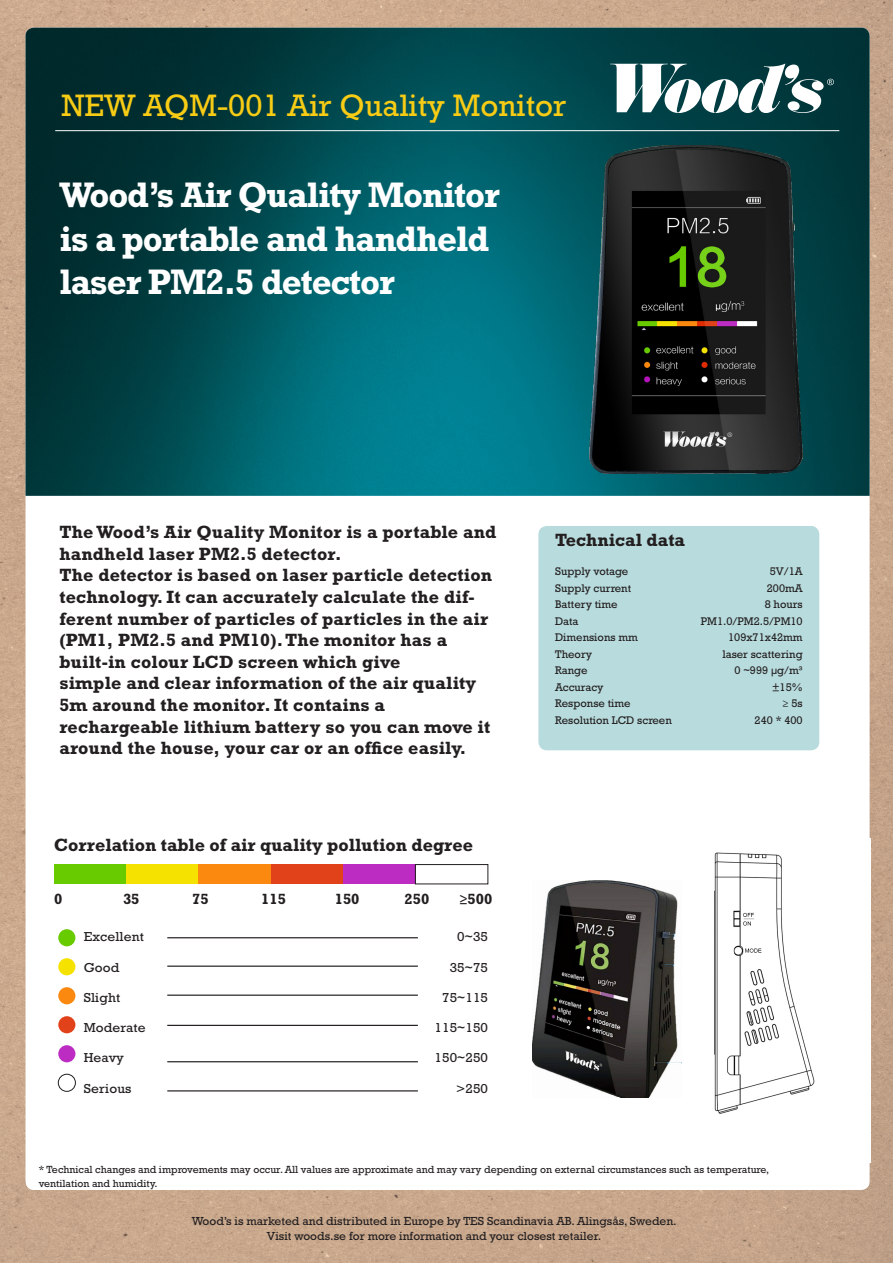
<style>
.page{position:relative;width:893px;height:1263px;background:#fff}
.page>*{position:absolute;margin:0;border:0;box-sizing:border-box;transform-origin:0 0}
.t1{font:700 36px/43.2px "Rockwell Std";letter-spacing:-.03em;color:#fff}
.t2{font:31.5px "Rockwell Std";color:#f8cc15}
.t3{font:700 18px/21.6px "Rockwell Std";letter-spacing:.01em;color:#231f20}
.t4{font:700 15px "Rockwell Std";color:#231f20}
.t5{font:13.2px "Rockwell Std";letter-spacing:.01em;color:#231f20;scale:1.04 1}
.t6{font:11.85px "Rockwell Std";color:#231f20}
.t7{font:11.25px "Rockwell Std";color:#231f20}
.t8{font:10.5px "Rockwell Std";color:#231f20}
</style>
<div class="page">
<img style="left:0;top:0;width:892px;height:1263px">
<div style="left:26px;top:28px;width:844px;height:1162px;background:#fff;border-radius:9px"></div>
<img style="left:26px;top:28px;width:844px;height:468px">
<svg style="left:610px;top:64px;width:224px;height:49px"></svg>
<hr style="left:55px;top:130px;width:784px;height:1px;background:#fff">
<img style="left:589px;top:146px;width:214px;height:328px">
<div style="left:538px;top:526px;width:281px;height:224px;background:#b8dbdd;border-radius:9px"></div>
<div style="left:54px;top:865px;width:72px;height:19px;background:#68cb00"></div>
<div style="left:127px;top:865px;width:72px;height:19px;background:#f5e200"></div>
<div style="left:199px;top:865px;width:72px;height:19px;background:#fb890f"></div>
<div style="left:271px;top:865px;width:72px;height:19px;background:#e1421a"></div>
<div style="left:343px;top:865px;width:73px;height:19px;background:#bc2cc2"></div>
<div style="left:415px;top:864px;width:73px;height:20px;border:1px solid #231f20"></div>
<div style="left:58px;top:929px;width:17px;height:17px;background:#68cb00;border-radius:50%"></div>
<div style="left:58px;top:958px;width:17px;height:17px;background:#f5e200;border-radius:50%"></div>
<div style="left:58px;top:987px;width:17px;height:17px;background:#fb890f;border-radius:50%"></div>
<div style="left:58px;top:1016px;width:17px;height:17px;background:#e1421a;border-radius:50%"></div>
<div style="left:58px;top:1045px;width:17px;height:17px;background:#bc2cc2;border-radius:50%"></div>
<div style="left:58px;top:1074px;width:18px;height:17px;border:1px solid #231f20;border-radius:50%"></div>
<hr style="left:167px;top:937px;width:251px;height:1px;background:#231f20">
<hr style="left:167px;top:965px;width:251px;height:2px;background:#231f20">
<hr style="left:167px;top:994px;width:251px;height:2px;background:#231f20">
<hr style="left:167px;top:1025px;width:251px;height:1px;background:#231f20">
<hr style="left:167px;top:1061px;width:251px;height:1px;background:#231f20">
<hr style="left:167px;top:1090px;width:251px;height:1px;background:#231f20">
<img style="left:681px;top:838px;width:190px;height:324px">
<img style="left:532px;top:880px;width:146px;height:218px">
<svg style="left:655px;top:1062px;width:26px;height:2px"></svg>
<svg style="left:664px;top:965px;width:9px;height:2px"></svg>
<p class="t2" style="left:62px;top:87px;width:506px">NEW AQM-001 Air Quality Monitor</p>
<p class="t1" style="left:59px;top:173px;width:442px">Wood’s Air Quality Monitor is a portable and handheld laser PM2.5 detector</p>
<p class="t3" style="left:59px;top:521px;width:439px">The Wood’s Air Quality Monitor is a portable and handheld laser PM2.5 detector.</p>
<p class="t3" style="left:59px;top:564px;width:434px">The detector is based on laser particle detection technology. It can accurately calculate the dif&shy;ferent number of particles of particles in the air (PM1, PM2.5 and PM10). The monitor has a</p>
<p class="t3" style="left:59px;top:651px;width:343px">built-in colour LCD screen which give</p>
<p class="t3" style="left:59px;top:672px;width:418px">simple and clear information of the air quality<br>5m around the monitor. It contains a</p>
<p class="t3" style="left:59px;top:715px;width:432px">rechargeable lithium battery so you can move it around the house, your car or an office easily.</p>
<p class="t3" style="left:54px;top:833px;width:420px">Correlation table of air quality pollution degree</p>
<p class="t4" style="left:54px;top:890px;width:10px">0</p>
<p class="t4" style="left:123px;top:890px;width:18px">35</p>
<p class="t4" style="left:192px;top:890px;width:18px">75</p>
<p class="t4" style="left:261px;top:890px;width:26px">115</p>
<p class="t4" style="left:335px;top:890px;width:26px">150</p>
<p class="t4" style="left:405px;top:890px;width:26px">250</p>
<p class="t4" style="left:459px;top:890px;width:34px">≥500</p>
<p class="t5" style="left:84px;top:929px;width:59px">Excellent</p>
<p class="t5" style="left:457px;top:929px;width:31px">0~35</p>
<p class="t5" style="left:84px;top:959px;width:36px">Good</p>
<p class="t5" style="left:450px;top:959px;width:38px">35~75</p>
<p class="t5" style="left:84px;top:990px;width:37px">Slight</p>
<p class="t5" style="left:442px;top:990px;width:46px">75~115</p>
<p class="t5" style="left:84px;top:1020px;width:61px">Moderate</p>
<p class="t5" style="left:435px;top:1020px;width:53px">115~150</p>
<p class="t5" style="left:84px;top:1050px;width:40px">Heavy</p>
<p class="t5" style="left:435px;top:1050px;width:53px">150~250</p>
<p class="t5" style="left:84px;top:1080px;width:48px">Serious</p>
<p class="t5" style="left:456px;top:1080px;width:32px">&gt;250</p>
<p class="t3" style="left:555px;top:529px;width:131px">Technical data</p>
<p class="t7" style="left:555px;top:565px;width:75px">Supply votage</p>
<p class="t7" style="left:770px;top:565px;width:34px">5V/1A</p>
<p class="t7" style="left:555px;top:581px;width:78px">Supply current</p>
<p class="t7" style="left:767px;top:581px;width:37px">200mA</p>
<p class="t7" style="left:555px;top:598px;width:64px">Battery time</p>
<p class="t7" style="left:765px;top:598px;width:39px">8 hours</p>
<p class="t7" style="left:555px;top:614px;width:25px">Data</p>
<p class="t7" style="left:701px;top:614px;width:103px">PM1.0/PM2.5/PM10</p>
<p class="t7" style="left:555px;top:631px;width:84px">Dimensions mm</p>
<p class="t7" style="left:728px;top:631px;width:76px">109x71x42mm</p>
<p class="t7" style="left:555px;top:647px;width:39px">Theory</p>
<p class="t7" style="left:722px;top:647px;width:82px">laser scattering</p>
<p class="t7" style="left:555px;top:664px;width:34px">Range</p>
<p class="t7" style="left:734px;top:664px;width:70px">0 ~999 μg/m³</p>
<p class="t7" style="left:555px;top:680px;width:50px">Accuracy</p>
<p class="t7" style="left:772px;top:680px;width:32px">±15%</p>
<p class="t7" style="left:555px;top:697px;width:77px">Response time</p>
<p class="t7" style="left:782px;top:697px;width:22px">≥ 5s</p>
<p class="t7" style="left:555px;top:713px;width:118px">Resolution LCD screen</p>
<p class="t7" style="left:755px;top:713px;width:50px">240 * 400</p>
<p class="t8" style="left:39px;top:1163px;width:732px">* Technical changes and improvements may occur. All values are approximate and may vary depending on external circumstances such as temperature,</p>
<p class="t8" style="left:39px;top:1177px;width:120px">ventilation and humidity.</p>
<p class="t6" style="left:192px;top:1214px;width:487px">Wood’s is marketed and distributed in Europe by TES Scandinavia AB. Alingsås, Sweden.</p>
<p class="t6" style="left:267px;top:1229px;width:336px">Visit woods.se for more information and your closest retailer.</p>
</div>
